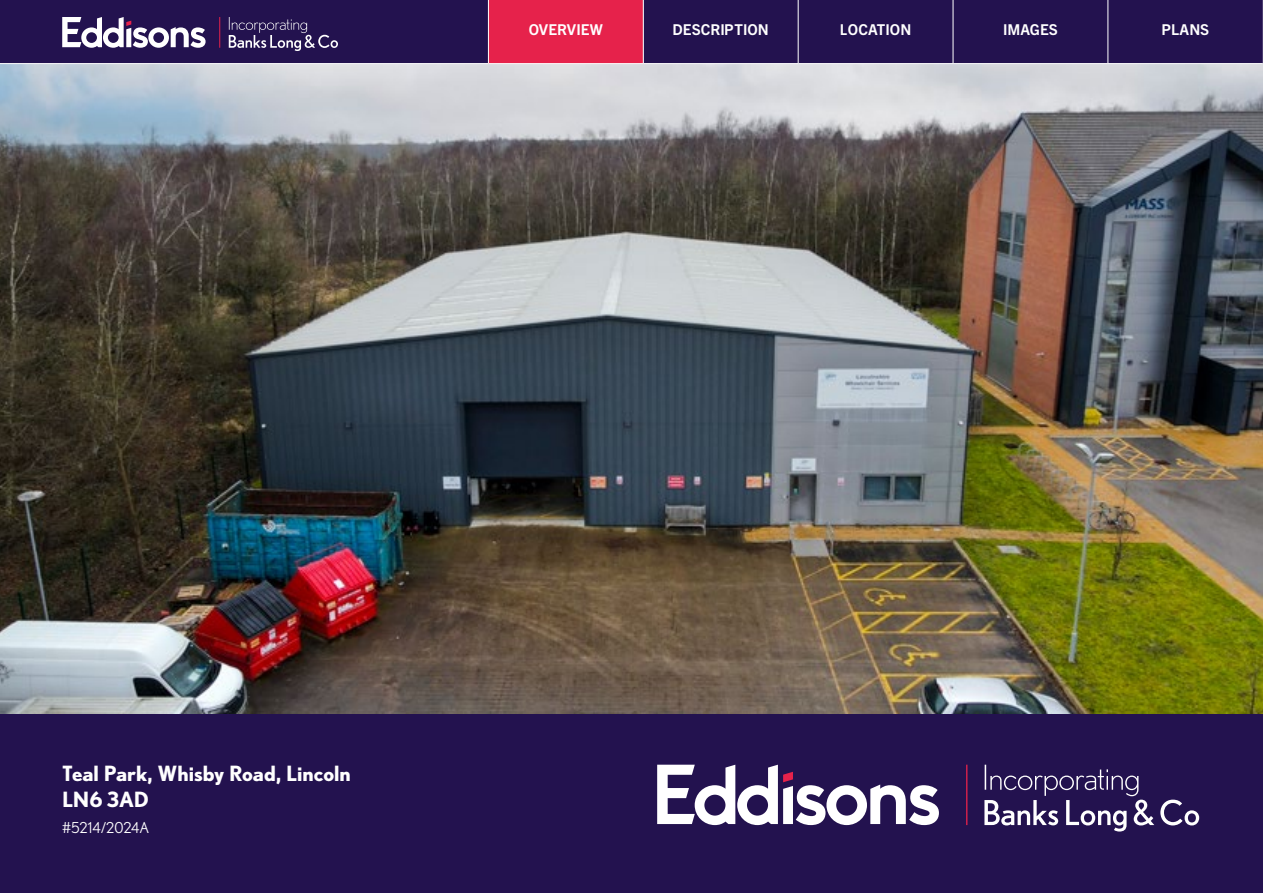
<style>
.page{position:relative;width:1263px;height:893px;background:#fff}
.page>*{position:absolute;margin:0;border:0;box-sizing:border-box;transform-origin:0 0}
.t1{font:700 21px/25.2px "Nobel";color:#fff}
.t2{font:700 15px "Trade Gothic Next LT Pro";color:#fff}
.t3{font:15px "Nobel";color:#fff}
</style>
<div class="page">
<img style="left:0;top:64px;width:1263px;height:650px">
<div style="left:0;top:714px;width:1263px;height:179px;background:#23124f"></div>
<svg style="left:657px;top:765px;width:282px;height:60px"></svg>
<hr style="left:966px;top:765px;width:1px;height:60px;background:#e6224b">
<svg style="left:984px;top:765px;width:215px;height:66px"></svg>
<div style="left:0;top:0;width:1263px;height:63px;background:#23124f"></div>
<div style="left:488px;top:0;width:118px;height:64px;background:#e6224b"></div>
<svg style="left:607px;top:0;width:118px;height:64px;fill:#23124f"></svg>
<div style="left:725px;top:0;width:119px;height:64px;background:#23124f"></div>
<div style="left:844px;top:0;width:118px;height:64px;background:#23124f"></div>
<div style="left:962px;top:0;width:118px;height:64px;background:#23124f"></div>
<div style="left:1080px;top:0;width:119px;height:64px;background:#23124f"></div>
<svg style="left:62px;top:17px;width:144px;height:31px"></svg>
<hr style="left:219px;top:17px;width:1px;height:31px;background:#e6224b">
<svg style="left:229px;top:17px;width:109px;height:34px"></svg>
<p class="t2" style="left:529px;top:19px;width:76px">OVERVIEW</p>
<p class="t2" style="left:673px;top:19px;width:98px">DESCRI PTION</p>
<p class="t2" style="left:840px;top:19px;width:61px">LOCATION</p>
<p class="t2" style="left:1003px;top:19px;width:56px">IMAGES</p>
<p class="t2" style="left:1162px;top:19px;width:49px">PLANS</p>
<h1 class="t1" style="left:62px;top:761px;width:290px">Teal Park, Whisby Road, Lincoln<br>LN6 3AD</h1>
<p class="t3" style="left:62px;top:819px;width:89px">#5214/2024A</p>
</div>
